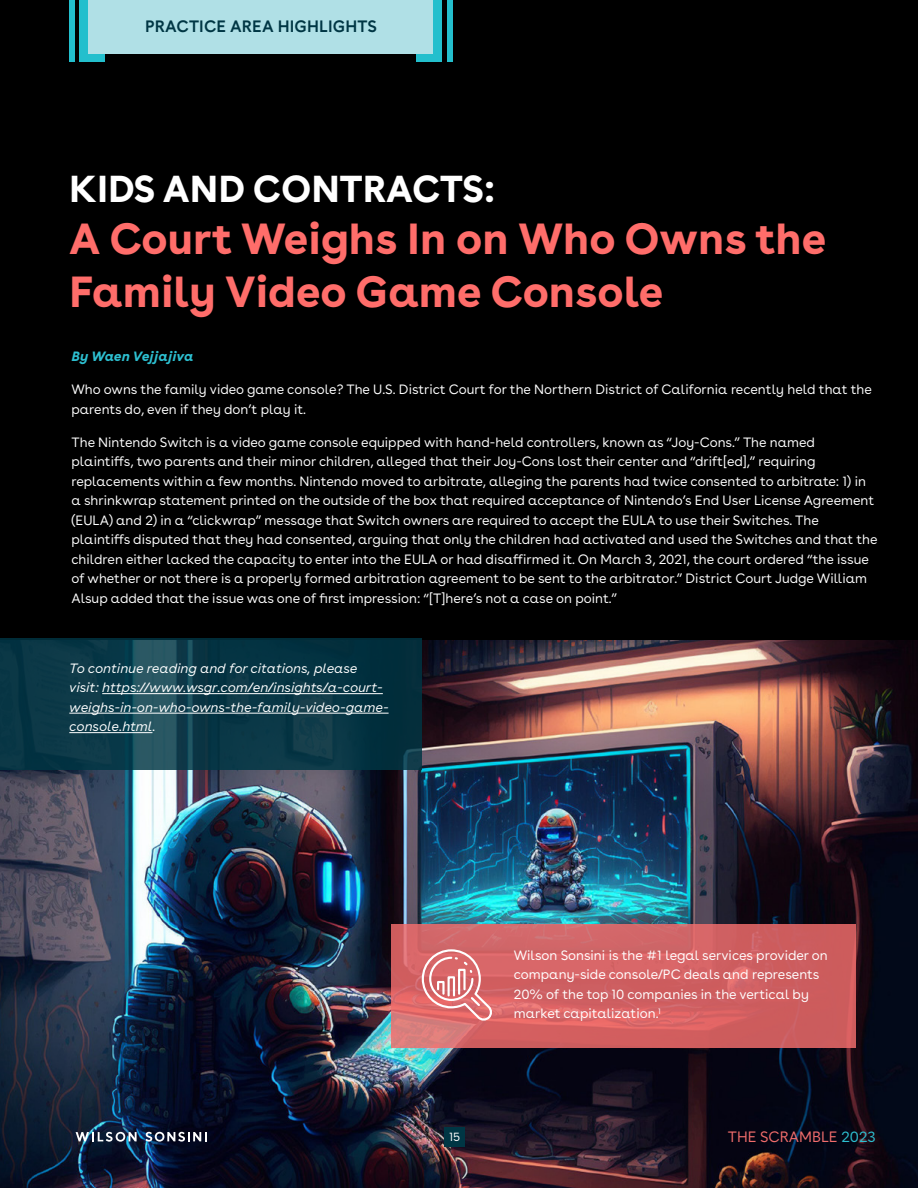
<style>
.page{position:relative;width:918px;height:1188px;background:#fff}
.page>*{position:absolute;margin:0;border:0;box-sizing:border-box;transform-origin:0 0}
.t1{font:700 43.5px/52.2px "Buenos Aires";color:#ff6d6a}
.t2{font:700 37.5px "Buenos Aires";color:#fff}
.t3{font:600 16.5px "Buenos Aires";letter-spacing:.01em;color:#003644}
.t4{font:15px "Buenos Aires";color:#f26d6c}
.t5{font:13.5px/19.5px "Buenos Aires";color:#fff}
.t6{font:italic 13.5px/19.5px "Buenos Aires";color:#fff}
.t7{font:italic 700 13.5px "Buenos Aires";color:#2dc0d1}
.t8{font:12px "Buenos Aires";color:#fff}
.s1{color:#2dc0d1}
</style>
<div class="page">
<img style="left:0;top:640px;width:918px;height:548px">
<div style="left:0;top:0;width:918px;height:640px;background:#000"></div>
<div style="left:88px;top:0;width:345px;height:54px;background:#b0e0e6"></div>
<div style="left:79px;top:0;width:9px;height:62px;background:#23bfcd"></div>
<div style="left:88px;top:54px;width:17px;height:8px;background:#23bfcd"></div>
<div style="left:417px;top:54px;width:16px;height:8px;background:#23bfcd"></div>
<div style="left:433px;top:0;width:9px;height:62px;background:#23bfcd"></div>
<div style="left:447px;top:0;width:5px;height:62px;background:#23bfcd"></div>
<div style="left:69px;top:0;width:5px;height:62px;background:#23bfcd"></div>
<svg style="left:0;top:638px;width:422px;height:132px;background:#0c3948"></svg>
<hr style="left:102px;top:693px;width:281px;height:1px;background:#fff">
<hr style="left:69px;top:713px;width:320px;height:1px;background:#fff">
<hr style="left:69px;top:732px;width:83px;height:1px;background:#fff">
<div style="left:445px;top:1128px;width:20px;height:19px;background:#003644"></div>
<svg style="left:76px;top:1132px;width:61px;height:10px"></svg>
<svg style="left:145px;top:1132px;width:62px;height:10px"></svg>
<svg style="left:392px;top:925px;width:464px;height:123px;background:#d26264"></svg>
<svg style="left:421px;top:948px;width:71px;height:75px;background:#df8284"></svg>
<p class="t3" style="left:145px;top:13px;width:233px">PRACTICE AREA HIGHLIGHTS</p>
<h2 class="t2" style="left:69px;top:157px;width:427px">KIDS AND CONTRACTS:</h2>
<h1 class="t1" style="left:69px;top:209px;width:759px">A Court Weighs In on Who Owns the<br>Family Video Game Console</h1>
<p class="t7" style="left:71px;top:345px;width:124px">By Waen Vejjajiva</p>
<p class="t5" style="left:71px;top:379px;width:802px">Who owns the family video game console? The U.S. District Court for the Northern District of California recently held that the parents do, even if they don’t play it.</p>
<p class="t5" style="left:71px;top:431px;width:808px">The Nintendo Switch is a video game console equipped with hand-held controllers, known as “Joy-Cons.” The named plaintiffs, two parents and their minor children, alleged that their Joy-Cons lost their center and “drift[ed],” requiring replacements within a few months. Nintendo moved to arbitrate, alleging the parents had twice consented to arbitrate: 1) in a shrinkwrap statement printed on the outside of the box that required acceptance of Nintendo’s End User License Agreement (EULA) and 2) in a “clickwrap” message that Switch owners are required to accept the EULA to use their Switches. The plaintiffs disputed that they had consented, arguing that only the children had activated and used the Switches and that the children either lacked the capacity to enter into the EULA or had disaffirmed it. On March 3, 2021, the court ordered “the issue of whether or not there is a properly formed arbitration agreement to be sent to the arbitrator.” District Court Judge William Alsup added that the issue was one of first impression: “[T]here’s not a case on point.”</p>
<p class="t6" style="left:69px;top:657px;width:321px">To continue reading and for citations, please visit: https://www.wsgr.com/en/insights/a-court&shy;weighs-in-on-who-owns-the-family-video-game&shy;console.html.</p>
<p class="t5" style="left:514px;top:944px;width:315px">Wilson Sonsini is the #1 legal services provider on company-side console/PC deals and represents 20% of the top 10 companies in the vertical by market capitalization.<sup>1</sup></p>
<p class="t8" style="left:449px;top:1127px;width:13px">15</p>
<p class="t4" style="left:728px;top:1125px;width:149px">THE SCRAMBLE <span class="s1">2023</span></p>
</div>
